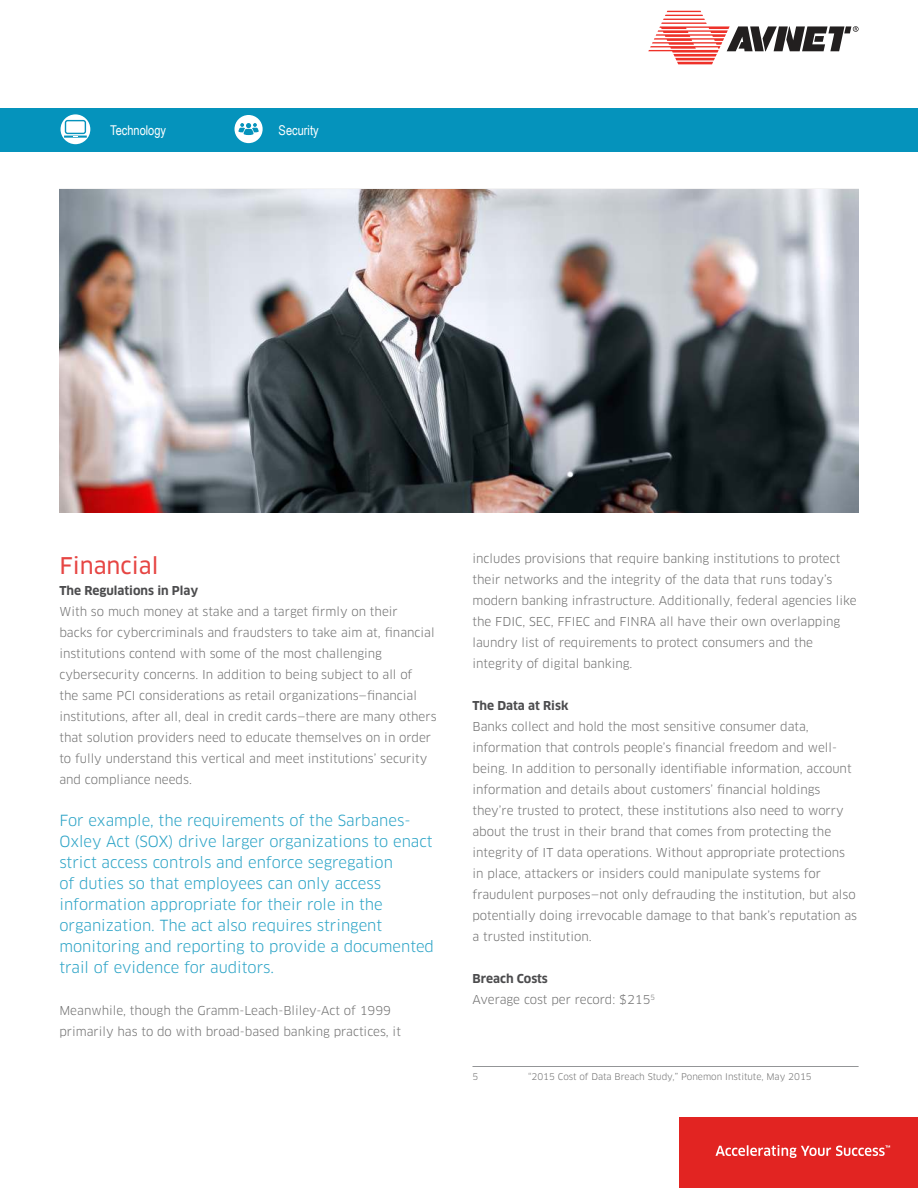
<style>
.page{position:relative;width:918px;height:1188px;background:#fff}
.page>*{position:absolute;margin:0;border:0;box-sizing:border-box;transform-origin:0 0}
.t1{font:22.5px "Clan OT News";color:#e64543}
.t2{font:15px/21px "Clan OT";color:#2ba3c6}
.t3{font:13.5px "Arial Narrow";color:#fff}
.t4{font:12px/21px "Clan OT";color:#707070}
.t5{font:700 12px "Clan OT";color:#4c4c4e}
.t6{font:9px "Clan OT";color:#707070}
.s1{font-weight:700;color:#4c4c4e}
</style>
<div class="page">
<hr style="left:473px;top:1066px;width:386px;height:1px;background:#939597">
<div style="left:679px;top:1118px;width:239px;height:70px;background:#e22422"></div>
<svg style="left:716px;top:1145px;width:174px;height:13px"></svg>
<img style="left:59px;top:189px;width:800px;height:324px">
<div style="left:0;top:109px;width:918px;height:43px;background:#0593bc"></div>
<svg style="left:648px;top:11px;width:211px;height:53px"></svg>
<svg style="left:61px;top:114px;width:29px;height:30px"></svg>
<svg style="left:235px;top:115px;width:28px;height:28px"></svg>
<p class="t3" style="left:110px;top:125px;width:58px">Technology</p>
<p class="t3" style="left:279px;top:125px;width:41px">Security</p>
<h1 class="t1" style="left:59px;top:556px;width:101px">Financial</h1>
<p class="t5" style="left:59px;top:585px;width:140px">The Regulations in Play</p>
<p class="t4" style="left:59px;top:601px;width:379px">With so much money at stake and a target firmly on their<br>backs for cybercriminals and fraudsters to take aim at, financial institutions contend with some of the most challenging cybersecurity concerns. In addition to being subject to all of<br>the same PCI considerations as retail organizations—financial institutions, after all, deal in credit cards—there are many others that solution providers need to educate themselves on in order to fully understand this vertical and meet institutions’ security and compliance needs.</p>
<p class="t2" style="left:59px;top:810px;width:376px">For example, the requirements of the Sarbanes-Oxley Act (SOX) drive larger organizations to enact strict access controls and enforce segregation<br>of duties so that employees can only access information appropriate for their role in the organization. The act also requires stringent monitoring and reporting to provide a documented trail of evidence for auditors.</p>
<p class="t4" style="left:59px;top:1000px;width:343px">Meanwhile, though the Gramm-Leach-Bliley-Act of 1999 primarily has to do with broad-based banking practices, it</p>
<p class="t4" style="left:472px;top:548px;width:386px">includes provisions that require banking institutions to protect their networks and the integrity of the data that runs today’s modern banking infrastructure. Additionally, federal agencies like the FDIC, SEC, FFIEC and FINRA all have their own overlapping laundry list of requirements to protect consumers and the integrity of digital banking.</p>
<p class="t5" style="left:472px;top:700px;width:97px">The Data at Risk</p>
<p class="t4" style="left:472px;top:716px;width:386px">Banks collect and hold the most sensitive consumer data, information that controls people’s financial freedom and well&shy;being. In addition to personally identifiable information, account information and details about customers’ financial holdings they’re trusted to protect, these institutions also need to worry about the trust in their brand that comes from protecting the integrity of IT data operations. Without appropriate protections in place, attackers or insiders could manipulate systems for fraudulent purposes—not only defrauding the institution, but also potentially doing irrevocable damage to that bank’s reputation as a trusted institution.</p>
<p class="t4" style="left:472px;top:968px;width:184px"><span class="s1">Breach Costs<br></span>Average cost per record: $215<sup>5</sup></p>
<p class="t6" style="left:472px;top:1073px;width:7px">5</p>
<p class="t6" style="left:528px;top:1073px;width:285px">“2015 Cost of Data Breach Study,” Ponemon Institute, May 2015</p>
</div>
